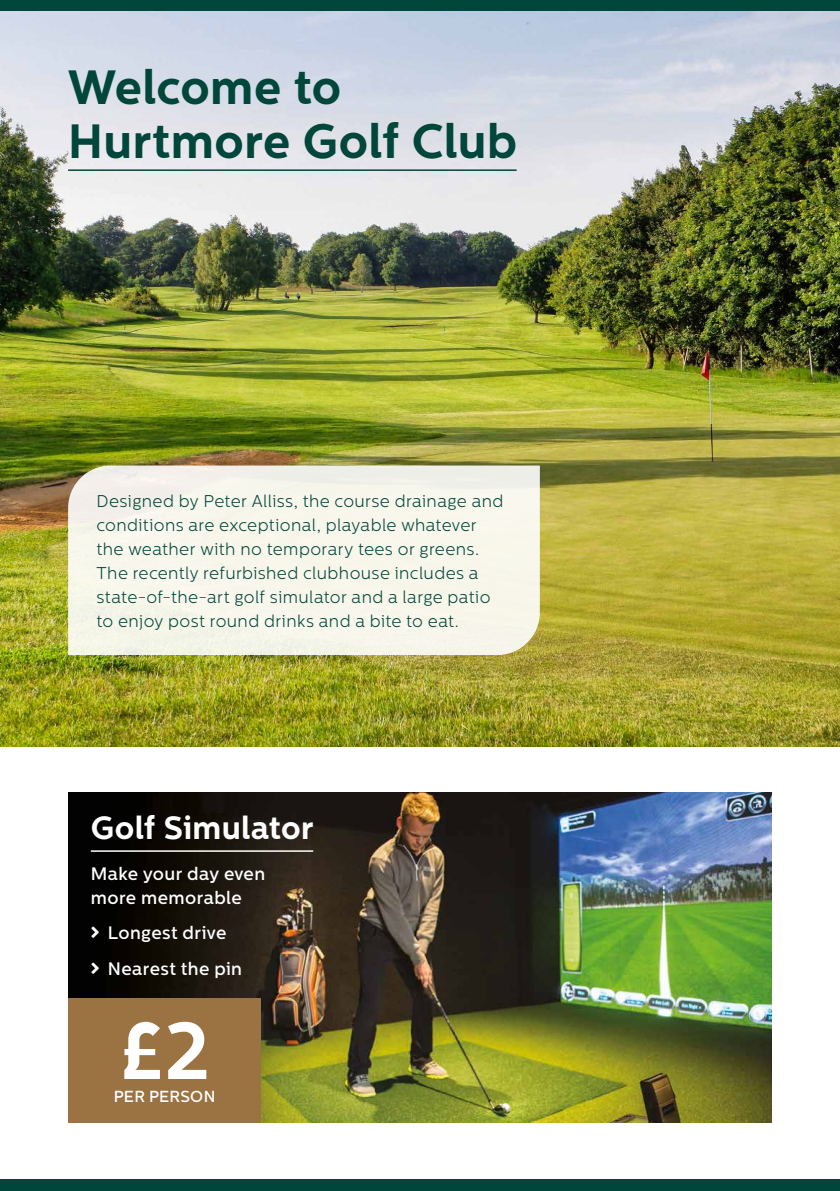
<style>
.page{position:relative;width:840px;height:1191px;background:#fff}
.page>*{position:absolute;margin:0;border:0;box-sizing:border-box;transform-origin:0 0}
.t1{font:700 80px "Centrale Sans";color:#fff}
.t2{font:700 48px/54px "Centrale Sans";letter-spacing:.01em;color:#00463b}
.t3{font:700 32px "Centrale Sans";letter-spacing:.01em;color:#fff}
.t4{font:500 18px/24px "Centrale Sans";letter-spacing:.025em;color:#fff}
.t5{font:300 17px/24px "Centrale Sans";letter-spacing:.025em;color:#00463b}
.t6{font:500 16px "Centrale Sans";letter-spacing:.015em;color:#fff}
</style>
<div class="page">
<div style="left:0;top:0;width:839px;height:11px;background:#00463b"></div>
<div style="left:0;top:1179px;width:839px;height:12px;background:#00463b"></div>
<img style="left:0;top:11px;width:839px;height:735px">
<hr style="left:68px;top:169px;width:448px;height:2px;background:#00463b">
<img style="left:68px;top:792px;width:703px;height:331px">
<div style="left:68px;top:998px;width:193px;height:125px;background:#9b7342"></div>
<hr style="left:91px;top:850px;width:222px;height:2px;background:#fff">
<svg style="left:68px;top:465px;width:471px;height:190px;background:#f5f3e8"></svg>
<svg style="left:91px;top:927px;width:8px;height:11px"></svg>
<svg style="left:91px;top:962px;width:8px;height:11px"></svg>
<h2 class="t2" style="left:68px;top:60px;width:450px">Welcome to<br>Hurtmore Golf Club</h2>
<p class="t5" style="left:96px;top:488px;width:408px">Designed by Peter Alliss, the course drainage and conditions are exceptional, playable whatever the weather with no temporary tees or greens.<br>The recently refurbished clubhouse includes a state-of-the-art golf simulator and a large patio to enjoy post round drinks and a bite to eat.</p>
<h3 class="t3" style="left:91px;top:809px;width:224px">Golf Simulator</h3>
<p class="t4" style="left:91px;top:861px;width:176px">Make your day even more memorable</p>
<p class="t4" style="left:91px;top:921px;width:137px">■●▼ Longest drive</p>
<p class="t4" style="left:91px;top:956px;width:153px">■●▼ Nearest the pin</p>
<h1 class="t1" style="left:120px;top:1003px;width:91px">£2</h1>
<p class="t6" style="left:114px;top:1087px;width:103px">PER PERSON</p>
</div>
